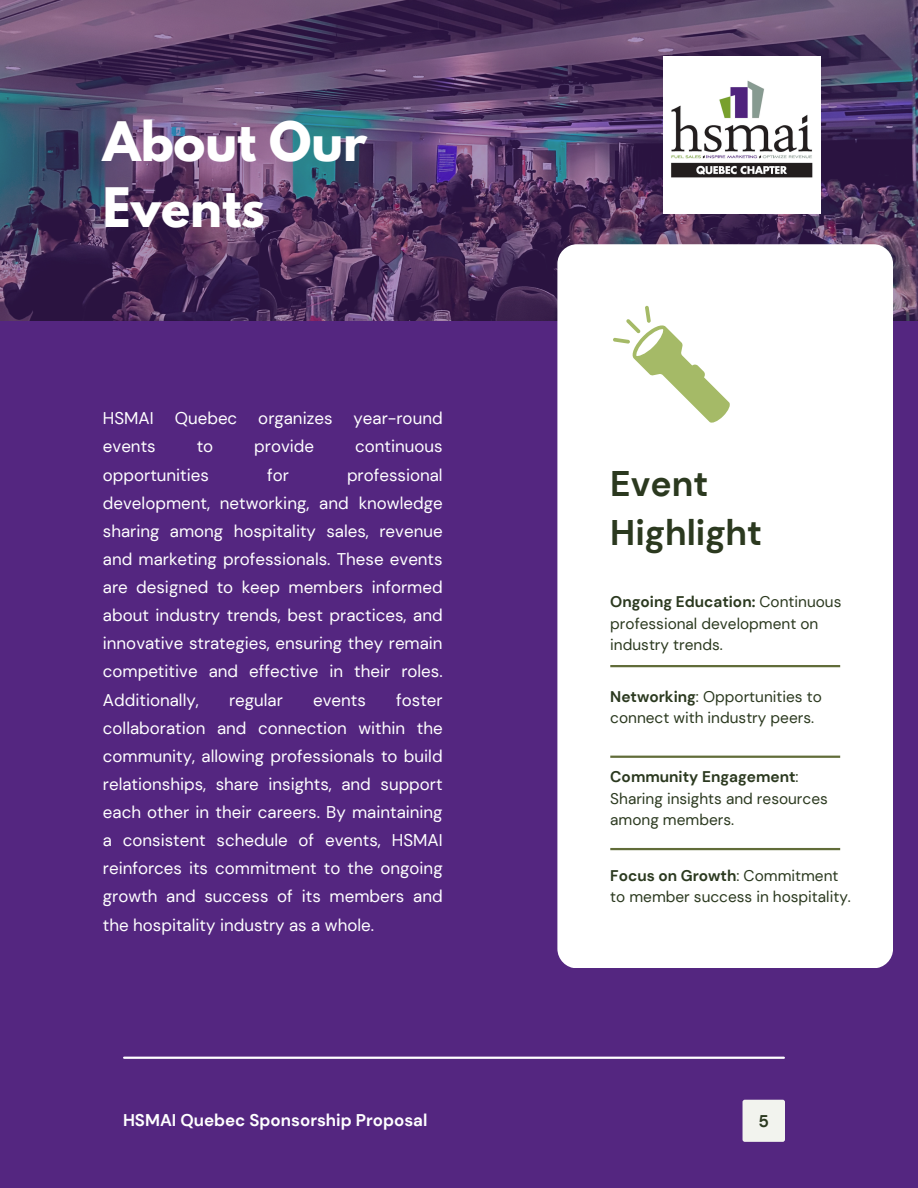
<style>
.page{position:relative;width:918px;height:1188px;background:#542680}
.page>*{position:absolute;margin:0;border:0;box-sizing:border-box;transform-origin:0 0}
.t1{font:700 48.15px/66.3px "League Spartan";color:#fff}
.t2{font:700 35.55px/49.8px "DM Sans";color:#2b391f}
.t3{font:16.95px/28.2px "DM Sans";color:#fff;text-align:justify}
.t4{font:700 16.95px "DM Sans";color:#fff}
.t5{font:700 16.95px "DM Sans";color:#2b391f}
.t6{font:15.45px/21.3px "DM Sans";color:#2b391f}
.t7{font:700 15.45px "DM Sans";color:#2b391f}
.s1{font-weight:700}
.s2{font-weight:400}
</style>
<div class="page">
<img style="left:1px;top:0;width:917px;height:320px">
<div style="left:743px;top:1100px;width:42px;height:42px;background:#f2f3ee;border-radius:2px"></div>
<hr style="left:124px;top:1057px;width:660px;height:2px;background:#fff">
<div style="left:557px;top:244px;width:336px;height:724px;background:#fff;border-radius:20px"></div>
<hr style="left:610px;top:665px;width:230px;height:2px;background:#616c39">
<hr style="left:610px;top:848px;width:230px;height:2px;background:#616c39">
<hr style="left:610px;top:756px;width:230px;height:2px;background:#616c39">
<svg style="left:613px;top:306px;width:117px;height:117px"></svg>
<img style="left:664px;top:57px;width:156px;height:156px">
<p class="t1" style="left:103px;top:114px;width:266px">About Our<br>Events</p>
<p class="t3" style="left:103px;top:404px;width:341px">HSMAI Quebec organizes year-round events</p>
<p class="t3" style="left:197px;top:433px;width:18px">to</p>
<p class="t3" style="left:254px;top:433px;width:61px">provide</p>
<p class="t3" style="left:355px;top:433px;width:89px">continuous</p>
<p class="t3" style="left:103px;top:461px;width:108px">opportunities</p>
<p class="t3" style="left:267px;top:461px;width:23px">for</p>
<p class="t3" style="left:103px;top:461px;width:341px;text-indent:244px">professional development, networking, and knowledge sharing among hospitality sales, revenue and marketing professionals. These events are designed to keep members informed about industry trends, best practices, and innovative strategies, ensuring they remain competitive and effective in their roles.<br>Additionally,</p>
<p class="t3" style="left:103px;top:686px;width:341px;text-indent:293px">foster collaboration and connection within the community, allowing professionals to build relationships, share insights, and support each other in their careers. By maintaining a consistent schedule of events, HSMAI reinforces its commitment to the ongoing growth and success of its members and the hospitality industry as a whole.</p>
<p class="t3" style="left:229px;top:686px;width:55px">regular</p>
<p class="t3" style="left:313px;top:686px;width:54px">events</p>
<h1 class="t4" style="left:123px;top:1109px;width:306px">HSMAI Quebec Sponsorship Proposal</h1>
<h2 class="t2" style="left:610px;top:459px;width:153px">Event<br>Highlight</h2>
<p class="t6" style="left:610px;top:592px;width:233px"><span class="s1">Ongoing Education:</span> Continuous professional development on industry trends.</p>
<p class="t6" style="left:610px;top:686px;width:213px"><span class="s1">Networking</span>: Opportunities to connect with industry peers.</p>
<p class="t7" style="left:610px;top:767px;width:190px">Community Engagement<span class="s2">:</span></p>
<p class="t6" style="left:610px;top:788px;width:219px">Sharing insights and resources among members.</p>
<p class="t6" style="left:610px;top:865px;width:242px"><span class="s1">Focus on Growth</span>: Commitment to member success in hospitality.</p>
<p class="t5" style="left:759px;top:1110px;width:12px">5</p>
</div>
